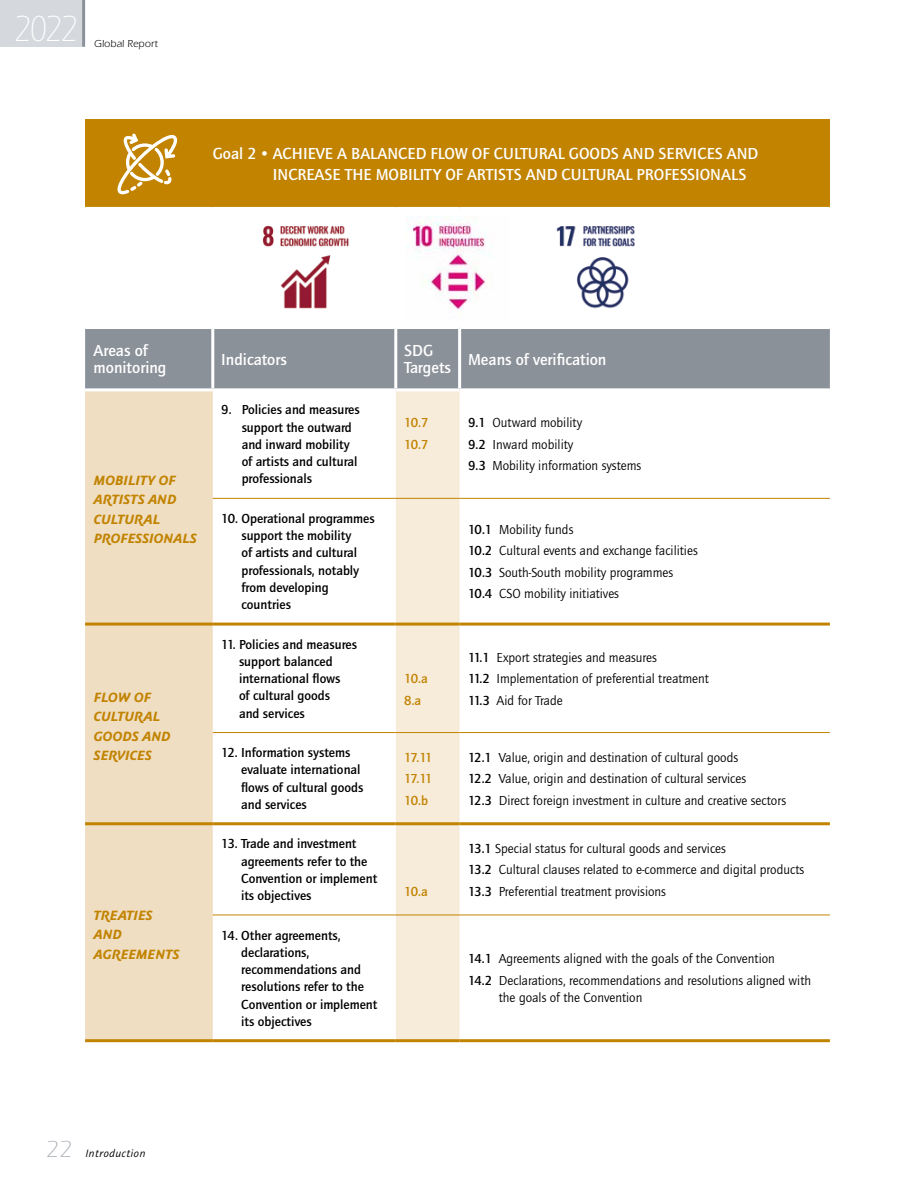
<style>
.page{position:relative;width:915px;height:1191px;background:#fff}
.page>*{position:absolute;margin:0;border:0;box-sizing:border-box;transform-origin:0 0}
.t1{font:300 37.5px "ITC Eras Std";color:#fff;scale:.85 1}
.t2{font:300 24px "ITC Eras Std";color:#a1a7af}
.t3{font:500 16.5px/16.5px "Quay Sans ITC Std";color:#fff}
.t4{font:italic 700 15px/19.5px "Graublau Sans";letter-spacing:-.015em;color:#c18300}
.t5{font:13.5px/21.5px "Quay Sans ITC Std";color:#000}
.t6{font:500 13.5px/17.2px "Quay Sans ITC Std";color:#000}
.t7{font:500 13.5px/21.5px "Quay Sans ITC Std";letter-spacing:-.065em;color:#c18300}
.t8{font:italic 12px "Graublau Sans";letter-spacing:.015em;color:#000}
.t9{font:10.5px "ITC Eras Std";letter-spacing:.02em;color:#000}
.s1{font-weight:500}
</style>
<div class="page">
<div style="left:0;top:0;width:82px;height:47px;background:#d5d9dd"></div>
<hr style="left:82px;top:0;width:3px;height:47px;background:#8a9199">
<div style="left:85px;top:119px;width:744px;height:89px;background:#c18300"></div>
<div style="left:85px;top:329px;width:744px;height:59px;background:#8a9199"></div>
<div style="left:85px;top:391px;width:128px;height:648px;background:#f0dec2"></div>
<div style="left:395px;top:391px;width:64px;height:648px;background:#f7ebda"></div>
<hr style="left:85px;top:207px;width:128px;height:3px;background:#fff">
<hr style="left:213px;top:207px;width:182px;height:3px;background:#fff">
<hr style="left:395px;top:207px;width:64px;height:3px;background:#fff">
<hr style="left:459px;top:207px;width:370px;height:3px;background:#fff">
<hr style="left:211px;top:329px;width:3px;height:59px;background:#fff">
<hr style="left:394px;top:329px;width:3px;height:59px;background:#fff">
<hr style="left:458px;top:329px;width:3px;height:59px;background:#fff">
<hr style="left:213px;top:498px;width:182px;height:1px;background:#c18300">
<hr style="left:395px;top:498px;width:64px;height:1px;background:#c18300">
<hr style="left:459px;top:498px;width:370px;height:1px;background:#c18300">
<hr style="left:213px;top:622px;width:182px;height:3px;background:#c18300">
<hr style="left:395px;top:622px;width:64px;height:3px;background:#c18300">
<hr style="left:459px;top:622px;width:370px;height:3px;background:#c18300">
<hr style="left:85px;top:622px;width:128px;height:3px;background:#c18300">
<hr style="left:213px;top:914px;width:182px;height:1px;background:#c18300">
<hr style="left:395px;top:914px;width:64px;height:1px;background:#c18300">
<hr style="left:459px;top:914px;width:370px;height:1px;background:#c18300">
<hr style="left:85px;top:822px;width:128px;height:3px;background:#c18300">
<hr style="left:85px;top:1039px;width:128px;height:3px;background:#c18300">
<hr style="left:213px;top:732px;width:182px;height:1px;background:#c18300">
<hr style="left:395px;top:732px;width:64px;height:1px;background:#c18300">
<hr style="left:459px;top:732px;width:370px;height:1px;background:#c18300">
<hr style="left:213px;top:822px;width:182px;height:3px;background:#c18300">
<hr style="left:395px;top:822px;width:64px;height:3px;background:#c18300">
<hr style="left:459px;top:822px;width:370px;height:3px;background:#c18300">
<hr style="left:213px;top:1039px;width:182px;height:3px;background:#c18300">
<hr style="left:395px;top:1039px;width:64px;height:3px;background:#c18300">
<hr style="left:459px;top:1039px;width:370px;height:3px;background:#c18300">
<svg style="left:117px;top:133px;width:61px;height:61px"></svg>
<img style="left:262px;top:225px;width:87px;height:84px">
<img style="left:556px;top:226px;width:79px;height:83px">
<img style="left:406px;top:217px;width:86px;height:94px">
<h1 class="t1" style="left:14px;top:9px;width:77px">2022</h1>
<p class="t9" style="left:94px;top:38px;width:65px">Global Report</p>
<p class="t3" style="left:273px;top:143px;width:486px;line-height:21px;text-indent:-60px">Goal 2 • ACHIEVE A BALANCED FLOW OF CULTURAL GOODS AND SERVICES AND<br>INCREASE THE MOBILITY OF ARTISTS AND CULTURAL PROFESSIONALS</p>
<p class="t3" style="left:94px;top:342px;width:74px">Areas of monitoring</p>
<p class="t3" style="left:221px;top:351px;width:67px">Indicators</p>
<p class="t3" style="left:404px;top:342px;width:48px">SDG<br>Targets</p>
<p class="t3" style="left:468px;top:351px;width:140px">Means of verification</p>
<p class="t4" style="left:94px;top:470px;width:105px">MOBILITY OF<br>ARTISTS AND<br>CULTURAL<br>PROFESSIONALS</p>
<p class="t4" style="left:94px;top:687px;width:78px">FLOW OF<br>CULTURAL<br>GOODS AND<br>SERVICES</p>
<p class="t4" style="left:94px;top:904px;width:87px">TREATIES<br>AND<br>AGREEMENTS</p>
<p class="t6" style="left:241px;top:401px;width:119px;text-indent:-20px">9. Policies and measures support the outward and inward mobility of artists and cultural professionals</p>
<p class="t7" style="left:404px;top:412px;width:26px">10.7<br>10.7</p>
<p class="t5" style="left:468px;top:412px;width:175px"><span class="s1">9.1</span> Outward mobility<br><span class="s1">9.2</span> Inward mobility<br><span class="s1">9.3</span> Mobility information systems</p>
<p class="t6" style="left:241px;top:510px;width:135px;text-indent:-20px">10. Operational programmes support the mobility<br>of artists and cultural professionals, notably from developing countries</p>
<p class="t5" style="left:468px;top:518px;width:231px"><span class="s1">10.1</span> Mobility funds<br><span class="s1">10.2</span> Cultural events and exchange facilities <span class="s1">10.3</span> South-South mobility programmes <span class="s1">10.4</span> CSO mobility initiatives</p>
<p class="t6" style="left:239px;top:635px;width:119px;text-indent:-18px">11. Policies and measures support balanced international flows<br>of cultural goods<br>and services</p>
<p class="t7" style="left:404px;top:668px;width:25px">10.a<br>8.a</p>
<p class="t5" style="left:468px;top:646px;width:242px"><span class="s1">11.1</span> Export strategies and measures<br><span class="s1">11.2</span> Implementation of preferential treatment<br><span class="s1">11.3</span> Aid for Trade</p>
<p class="t6" style="left:241px;top:744px;width:124px;text-indent:-20px">12. Information systems evaluate international flows of cultural goods and services</p>
<p class="t7" style="left:404px;top:746px;width:30px;text-align:justify">17.11<br>17.11<br>10.b</p>
<p class="t5" style="left:468px;top:746px;width:319px"><span class="s1">12.1</span> Value, origin and destination of cultural goods<br><span class="s1">12.2</span> Value, origin and destination of cultural services<br><span class="s1">12.3</span> Direct foreign investment in culture and creative sectors</p>
<p class="t6" style="left:241px;top:835px;width:138px;text-indent:-20px">13. Trade and investment agreements refer to the<br>Convention or implement its objectives</p>
<p class="t6" style="left:241px;top:926px;width:138px;text-indent:-20px">14. Other agreements, declarations, recommendations and resolutions refer to the<br>Convention or implement its objectives</p>
<p class="t7" style="left:404px;top:880px;width:25px">10.a</p>
<p class="t5" style="left:468px;top:837px;width:337px"><span class="s1">13.1</span> Special status for cultural goods and services<br><span class="s1">13.2</span> Cultural clauses related to e-commerce and digital products<br><span class="s1">13.3</span> Preferential treatment provisions</p>
<p class="t5" style="left:468px;top:948px;width:344px"><span class="s1">14.1</span> Agreements aligned with the goals of the Convention<br><span class="s1">14.2</span> Declarations, recommendations and resolutions aligned with</p>
<p class="t5" style="left:498px;top:987px;width:145px">the goals of the Convention</p>
<p class="t2" style="left:46px;top:1135px;width:28px">22</p>
<p class="t8" style="left:85px;top:1145px;width:62px">Introduction</p>
</div>
